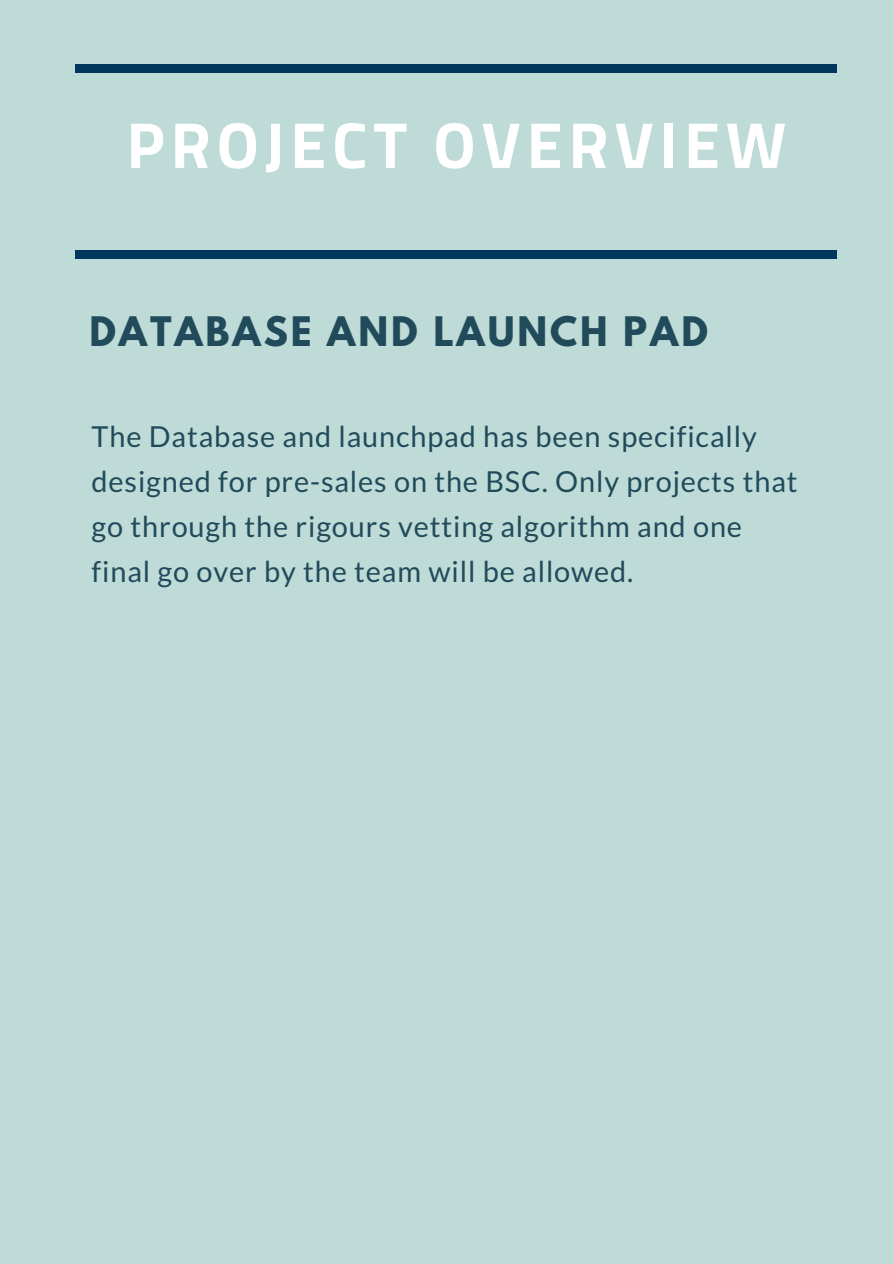
<style>
.page{position:relative;width:894px;height:1264px;background:#fff}
.page>*{position:absolute;margin:0;border:0;box-sizing:border-box;transform-origin:0 0}
.t1{font:700 64.95px "Titillium Web";letter-spacing:.09em;color:#fff}
.t2{font:700 36px "League Spartan";letter-spacing:.08em;color:#214b5b}
.t3{font:28.95px/45px "Lato";letter-spacing:.03em;color:#214b5b}
</style>
<div class="page">
<div style="left:0;top:0;width:893px;height:1263px;background:#bedbd7"></div>
<div style="left:75px;top:65px;width:761px;height:7px;background:#00375c"></div>
<div style="left:75px;top:250px;width:761px;height:8px;background:#00375c"></div>
<p class="t1" style="left:126px;top:94px;width:661px">PROJECT OVERVIEW</p>
<p class="t2" style="left:89px;top:313px;width:620px">DATABASE AND LAUNCH PAD</p>
<p class="t3" style="left:92px;top:413px;width:707px">The Database and launchpad has been specifically designed for pre-sales on the BSC. Only projects that go through the rigours vetting algorithm and one final go over by the team will be allowed.</p>
</div>
